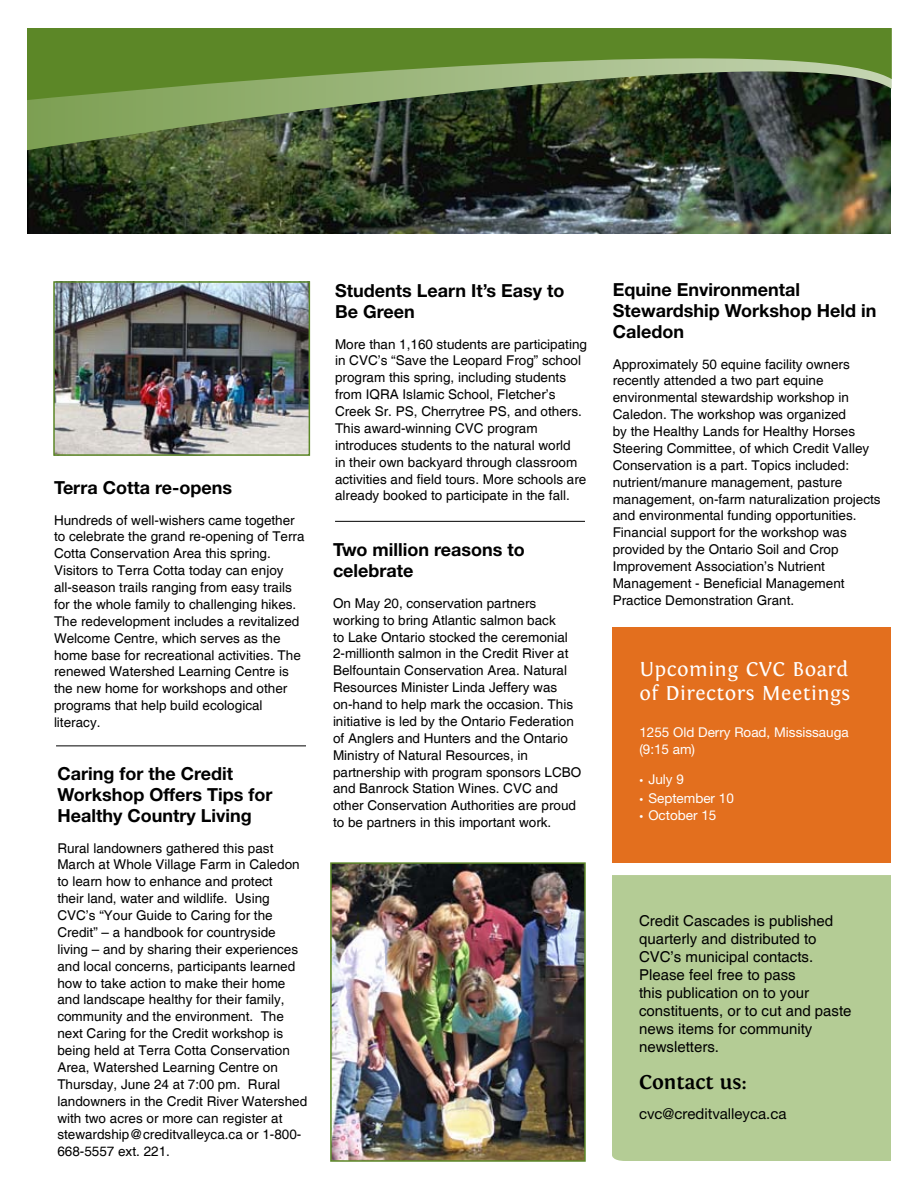
<style>
.page{position:relative;width:918px;height:1188px;background:#fff}
.page>*{position:absolute;margin:0;border:0;box-sizing:border-box;transform-origin:0 0}
.t1{font:21px/24px "Fontin";letter-spacing:.02em;color:#fff}
.t2{font:700 21px "Fontin";color:#000}
.t3{font:700 18px/21px "Helvetica Neue";color:#000}
.t4{font:15px/18px "Helvetica";color:#000}
.t5{font:15px "Helvetica Neue";color:#000}
.t6{font:13.5px/16.8px "Helvetica";color:#000}
.t7{font:13.5px/16.8px "Helvetica Neue";color:#fff}
.s1{font-family:"Myriad Pro"}
</style>
<div class="page">
<img style="left:27px;top:150px;width:864px;height:83px">
<svg style="left:27px;top:100px;width:864px;height:50px"></svg>
<svg style="left:27px;top:28px;width:865px;height:72px;fill:#5c8727"></svg>
<div style="left:612px;top:875px;width:279px;height:286px;background:#b4cc95"></div>
<div style="left:613px;top:627px;width:278px;height:236px;background:#e36f1e"></div>
<img style="left:333px;top:865px;width:250px;height:294px">
<div style="left:330px;top:862px;width:256px;height:300px;border:2px solid #5c8727"></div>
<img style="left:56px;top:284px;width:251px;height:169px">
<div style="left:53px;top:281px;width:257px;height:175px;border:2px solid #5c8727"></div>
<hr style="left:56px;top:746px;width:250px;height:1px;background:#000">
<hr style="left:335px;top:521px;width:250px;height:1px;background:#000">
<h2 class="t3" style="left:54px;top:477px;width:180px">Terra Cotta re-opens</h2>
<p class="t6" style="left:54px;top:512px;width:252px">Hundreds of well-wishers came together to celebrate the grand re-opening of Terra Cotta Conservation Area this spring.<br>Visitors to Terra Cotta today can enjoy all-season trails ranging from easy trails for the whole family to challenging hikes.<br>The redevelopment includes a revitalized Welcome Centre, which serves as the home base for recreational activities. The renewed Watershed Learning Centre is the new home for workshops and other programs that help build ecological literacy.</p>
<h2 class="t3" style="left:57px;top:763px;width:216px">Caring for the Credit<br>Workshop Offers Tips for<br>Healthy Country Living</h2>
<p class="t6" style="left:57px;top:840px;width:251px">Rural landowners gathered this past March at Whole Village Farm in Caledon to learn how to enhance and protect<br>their land, water and wildlife. Using CVC’s “Your Guide to Caring for the Credit” – a handbook for countryside living – and by sharing their experiences and local concerns, participants learned how to take action to make their home and landscape healthy for their family, community and the environment. The next Caring for the Credit workshop is being held at Terra Cotta Conservation Area, Watershed Learning Centre on Thursday, June 24 at 7:00 pm. Rural landowners in the Credit River Watershed with two acres or more can register at stewardship@creditvalleyca.ca or 1-800- 668-5557 ext. 221.</p>
<h2 class="t3" style="left:335px;top:280px;width:231px">Students Learn It’s Easy to<br>Be Green</h2>
<p class="t6" style="left:335px;top:336px;width:253px">More than 1,160 students are participating in CVC’s “Save the Leopard Frog” school program this spring, including students from IQRA Islamic School, Fletcher’s Creek Sr. PS, Cherrytree PS, and others.<br>This award-winning CVC program introduces students to the natural world<br>in their own backyard through classroom activities and field tours. More schools are already booked to participate in the fall.</p>
<h2 class="t3" style="left:333px;top:539px;width:193px">Two million reasons to celebrate</h2>
<p class="t6" style="left:333px;top:595px;width:250px">On May 20, conservation partners working to bring Atlantic salmon back<br>to Lake Ontario stocked the ceremonial 2-millionth salmon in the Credit River at Belfountain Conservation Area. Natural Resources Minister Linda Jeffery was on-hand to help mark the occasion. This initiative is led by the Ontario Federation of Anglers and Hunters and the Ontario Ministry of Natural Resources, in partnership with program sponsors LCBO and Banrock Station Wines. CVC and other Conservation Authorities are proud to be partners in this important work.</p>
<h2 class="t3" style="left:613px;top:279px;width:265px">Equine Environmental<br>Stewardship Workshop Held in<br>Caledon</h2>
<p class="t6" style="left:613px;top:356px;width:269px">Approximately 50 equine facility owners recently attended a two part equine environmental stewardship workshop in Caledon. The workshop was organized<br>by the Healthy Lands for Healthy Horses Steering Committee, of which Credit Valley Conservation is a part. Topics included: nutrient/manure management, pasture management, on-farm naturalization projects and environmental funding opportunities.<br>Financial support for the workshop was provided by the Ontario Soil and Crop Improvement Association’s Nutrient Management - Beneficial Management Practice Demonstration Grant.</p>
<h1 class="t1" style="left:639px;top:657px;width:212px">Upcoming CVC Board of Directors Meetings</h1>
<p class="t7" style="left:639px;top:723px;width:211px">1255 Old Derry Road, Mississauga (9:15 am)</p>
<p class="t7" style="left:639px;top:771px;width:46px"><span class="s1">•</span> July 9</p>
<p class="t7" style="left:639px;top:790px;width:96px"><span class="s1">•</span> September 10</p>
<p class="t7" style="left:639px;top:807px;width:79px"><span class="s1">•</span> October 15</p>
<p class="t4" style="left:639px;top:912px;width:214px">Credit Cascades is published quarterly and distributed to<br>CVC’s municipal contacts.<br>Please feel free to pass<br>this publication on to your constituents, or to cut and paste news items for community newsletters.</p>
<h1 class="t2" style="left:639px;top:1070px;width:109px">Contact us:</h1>
<p class="t5" style="left:639px;top:1104px;width:149px">cvc@creditvalleyca.ca</p>
</div>
